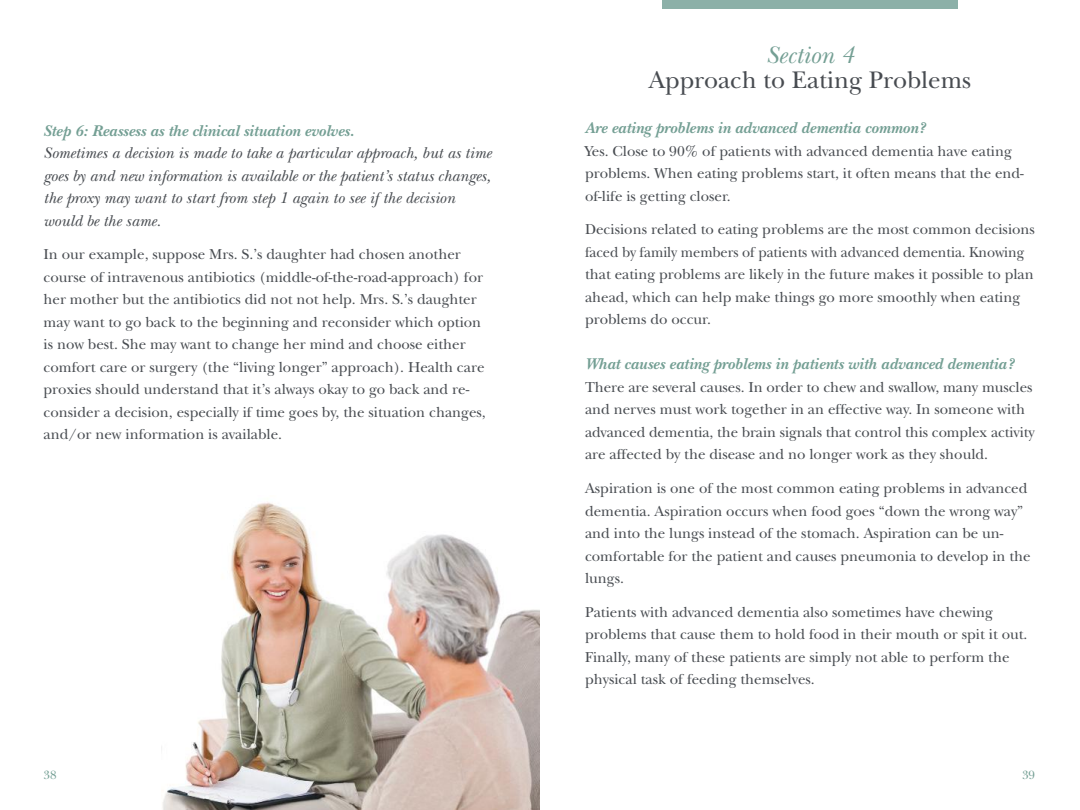
<style>
.page{position:relative;width:1080px;height:810px;background:#fff}
.page>*{position:absolute;margin:0;border:0;box-sizing:border-box;transform-origin:0 0}
.t1{font:25px "New Baskerville";color:#484c51}
.t2{font:italic 25px "New Baskerville";color:#749f94}
.t3{font:italic 16.25px/22.5px "New Baskerville";color:#484c51}
.t4{font:italic 700 16.25px "New Baskerville";color:#749f94}
.t5{font:15px/22.5px "New Baskerville";color:#484c51}
.t6{font:12.5px "New Baskerville";color:#749f94}
</style>
<div class="page">
<img style="left:162px;top:502px;width:378px;height:308px">
<div style="left:662px;top:0;width:296px;height:9px;background:#8cb0a8"></div>
<p class="t4" style="left:44px;top:121px;width:312px">Step 6: Reassess as the clinical situation evolves.</p>
<p class="t3" style="left:44px;top:142px;width:449px">Sometimes a decision is made to take a particular approach, but as time goes by and new information is available or the patient’s status changes, the proxy may want to start from step 1 again to see if the decision would be the same.</p>
<p class="t5" style="left:44px;top:243px;width:444px">In our example, suppose Mrs. S.’s daughter had chosen another course of intravenous antibiotics (middle-of-the-road-approach) for her mother but the antibiotics did not not help. Mrs. S.’s daughter may want to go back to the beginning and reconsider which option is now best. She may want to change her mind and choose either comfort care or surgery (the “living longer” approach). Health care proxies should understand that it’s always okay to go back and re&shy;consider a decision, especially if time goes by, the situation changes, and/or new information is available.</p>
<p class="t6" style="left:44px;top:768px;width:15px">38</p>
<h1 class="t2" style="left:766px;top:41px;width:89px">Section 4</h1>
<h1 class="t1" style="left:649px;top:66px;width:324px">Approach to Eating Problems</h1>
<p class="t4" style="left:585px;top:119px;width:342px">Are eating problems in advanced dementia common?</p>
<p class="t5" style="left:585px;top:140px;width:440px">Yes. Close to 90% of patients with advanced dementia have eating problems. When eating problems start, it often means that the end&shy;of-life is getting closer.</p>
<p class="t5" style="left:585px;top:218px;width:452px">Decisions related to eating problems are the most common decisions faced by family members of patients with advanced dementia. Knowing that eating problems are likely in the future makes it possible to plan ahead, which can help make things go more smoothly when eating problems do occur.</p>
<p class="t4" style="left:585px;top:355px;width:430px">What causes eating problems in patients with advanced dementia?</p>
<p class="t5" style="left:585px;top:376px;width:451px">There are several causes. In order to chew and swallow, many muscles and nerves must work together in an effective way. In someone with advanced dementia, the brain signals that control this complex activity are affected by the disease and no longer work as they should.</p>
<p class="t5" style="left:585px;top:477px;width:447px">Aspiration is one of the most common eating problems in advanced dementia. Aspiration occurs when food goes “down the wrong way” and into the lungs instead of the stomach. Aspiration can be un&shy;comfortable for the patient and causes pneumonia to develop in the lungs.</p>
<p class="t5" style="left:585px;top:601px;width:444px">Patients with advanced dementia also sometimes have chewing problems that cause them to hold food in their mouth or spit it out.<br>Finally, many of these patients are simply not able to perform the physical task of feeding themselves.</p>
<p class="t6" style="left:1022px;top:768px;width:15px">39</p>
</div>
